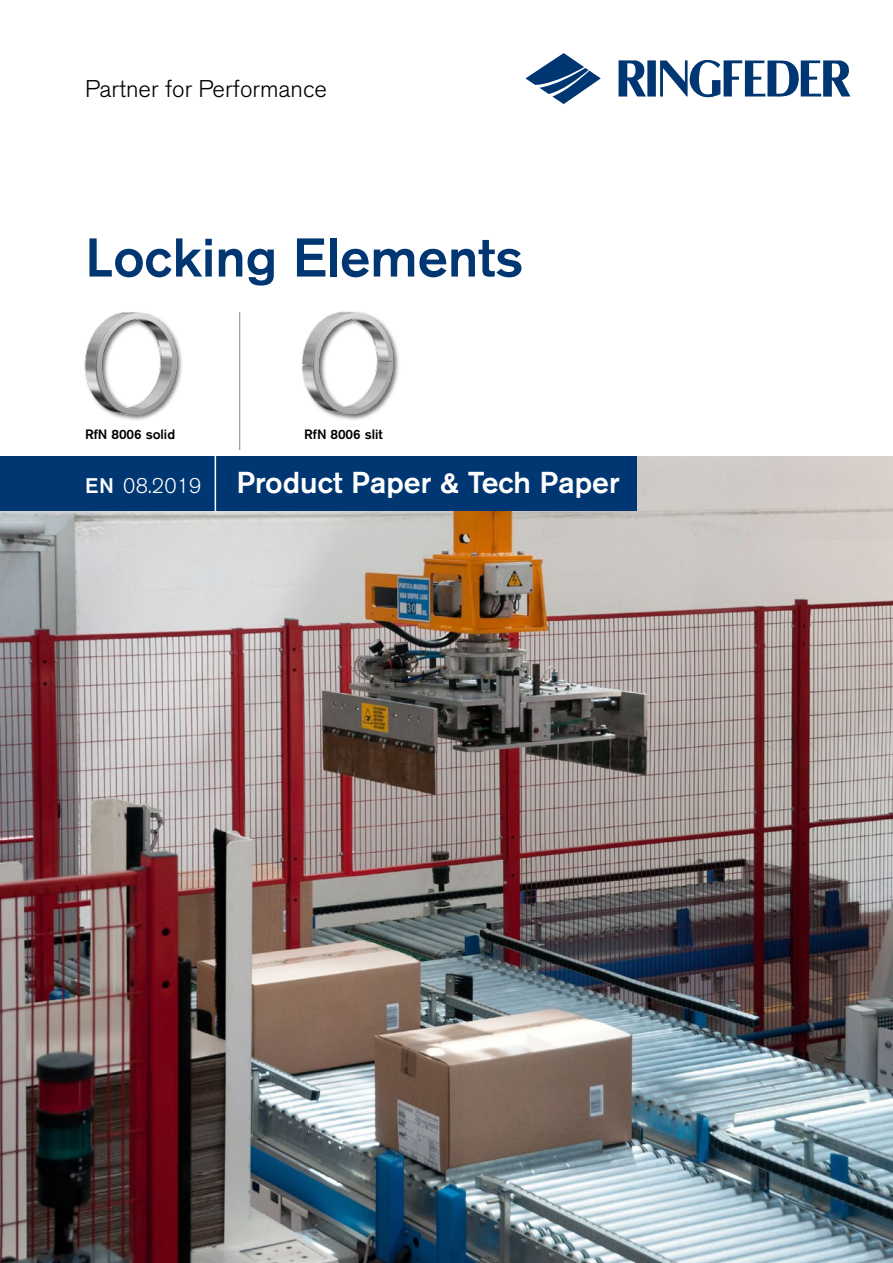
<style>
.page{position:relative;width:893px;height:1263px;background:#fff}
.page>*{position:absolute;margin:0;border:0;box-sizing:border-box;transform-origin:0 0}
.t1{font:500 54px "Akzidenz Grotesk BE";color:#003671}
.t2{font:500 30px "Akzidenz Grotesk BE";color:#fff}
.t3{font:300 24px "Akzidenz Grotesk BE";color:#000}
.t4{font:500 13.5px "Akzidenz Grotesk BE";color:#000}
.s1{font-size:21px}
.s2{font-weight:300;font-size:21px}
</style>
<div class="page">
<img style="left:0;top:457px;width:893px;height:806px">
<svg style="left:619px;top:60px;width:231px;height:38px"></svg>
<svg style="left:525px;top:53px;width:76px;height:51px"></svg>
<hr style="left:239px;top:312px;width:1px;height:138px;background:#878787">
<div style="left:83px;top:311px;width:100px;height:111px;background:#000;opacity:.6"></div>
<img style="left:83px;top:311px;width:95px;height:110px">
<img style="left:302px;top:311px;width:97px;height:109px">
<div style="left:0;top:457px;width:636px;height:54px;background:#003671"></div>
<hr style="left:215px;top:457px;width:1px;height:54px;background:#fff">
<p class="t3" style="left:85px;top:75px;width:244px">Partner for Performance</p>
<h1 class="t1" style="left:85px;top:225px;width:440px">Locking Elements</h1>
<p class="t4" style="left:85px;top:426px;width:92px">RfN 8006 solid</p>
<p class="t4" style="left:304px;top:426px;width:80px">RfN 8006 slit</p>
<p class="t2" style="left:85px;top:464px;width:536px"><span class="s1">EN</span> <span class="s2">08.2019</span> Product Paper &amp; Tech Paper</p>
</div>
